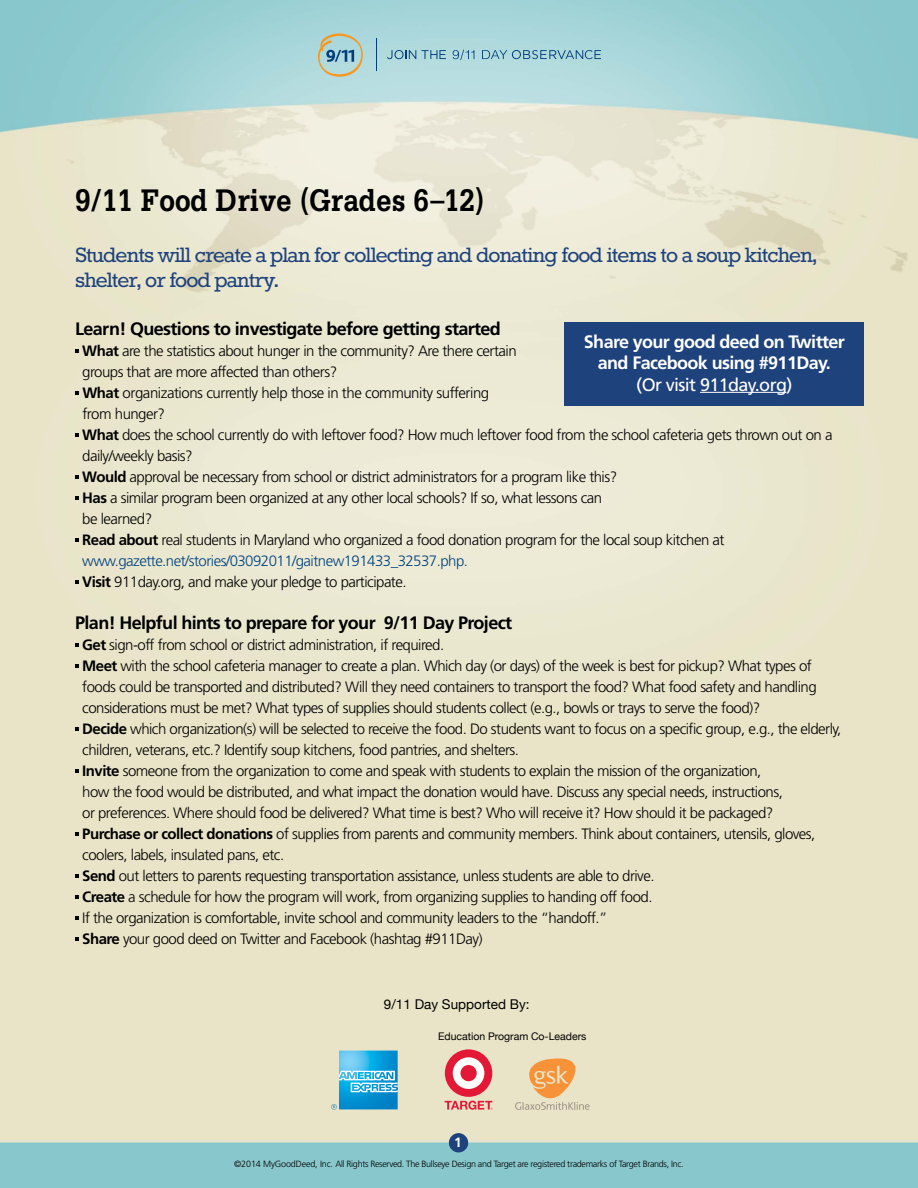
<style>
.page{position:relative;width:918px;height:1188px;background:#fff}
.page>*{position:absolute;margin:0;border:0;box-sizing:border-box;transform-origin:0 0}
.t1{font:700 33px "Serifa Std";color:#000;scale:.85 1}
.t2{font:25.5px/25.5px "Rokkitt";letter-spacing:-.035em;color:#1e427c}
.t3{font:700 18px "Frutiger LT Std";letter-spacing:-.035em;color:#000}
.t4{font:700 18px/21px "Frutiger LT Std";letter-spacing:-.035em;color:#fff;text-align:center}
.t5{font:18px "Frutiger LT Std";letter-spacing:-.035em;color:#fff}
.t6{font:300 15px/21px "Frutiger LT Std";letter-spacing:-.035em;color:#000}
.t7{font:13.5px "Helvetica Neue";color:#000}
.t8{font:700 13.5px "Frutiger LT Std";color:#fff}
.t9{font:10.5px "Helvetica Neue";color:#000}
.t10{font:300 9px "Frutiger LT Std";letter-spacing:-.035em;color:#000}
.s1{font-weight:700}
.s2{color:#00427f}
</style>
<div class="page">
<img style="left:0;top:0;width:918px;height:1188px">
<div style="left:565px;top:322px;width:299px;height:84px;background:#1e427c"></div>
<svg style="left:387px;top:50px;width:59px;height:9px"></svg>
<svg style="left:318px;top:33px;width:45px;height:44px;background:#abc2b8"></svg>
<svg style="left:482px;top:50px;width:119px;height:9px"></svg>
<hr style="left:376px;top:38px;width:1px;height:33px;background:#003e7e">
<svg style="left:453px;top:50px;width:21px;height:10px"></svg>
<svg style="left:445px;top:1049px;width:48px;height:61px"></svg>
<svg style="left:515px;top:1059px;width:75px;height:51px;background:#e9c698"></svg>
<svg style="left:331px;top:1051px;width:67px;height:59px;background:#51b5dd"></svg>
<svg style="left:75px;top:349px;width:4px;height:4px"></svg>
<svg style="left:75px;top:391px;width:4px;height:4px"></svg>
<svg style="left:75px;top:433px;width:4px;height:4px"></svg>
<svg style="left:75px;top:475px;width:4px;height:4px"></svg>
<svg style="left:75px;top:496px;width:4px;height:4px"></svg>
<svg style="left:75px;top:538px;width:4px;height:4px"></svg>
<svg style="left:75px;top:580px;width:4px;height:4px"></svg>
<svg style="left:75px;top:643px;width:4px;height:4px"></svg>
<svg style="left:75px;top:664px;width:4px;height:4px"></svg>
<svg style="left:75px;top:727px;width:4px;height:4px"></svg>
<svg style="left:75px;top:769px;width:4px;height:4px"></svg>
<svg style="left:75px;top:832px;width:4px;height:4px"></svg>
<svg style="left:75px;top:874px;width:4px;height:4px"></svg>
<svg style="left:75px;top:895px;width:4px;height:4px"></svg>
<svg style="left:75px;top:916px;width:4px;height:4px"></svg>
<svg style="left:75px;top:937px;width:4px;height:4px"></svg>
<hr style="left:700px;top:392px;width:86px;height:1px;background:#fff">
<div style="left:449px;top:1133px;width:19px;height:19px;background:#1e427c;border-radius:50%"></div>
<h1 class="t1" style="left:75px;top:181px;width:483px">9/11 Food Drive (Grades 6–12)</h1>
<h2 class="t2" style="left:75px;top:243px;width:744px">Students will create a plan for collecting and donating food items to a soup kitchen, shelter, or food pantry.</h2>
<p class="t3" style="left:75px;top:318px;width:427px">Learn! Questions to investigate before getting started</p>
<p class="t6" style="left:82px;top:341px;width:752px"><span class="s1">What</span> are the statistics about hunger in the community? Are there certain<br>groups that are more affected than others?<br><span class="s1">What</span> organizations currently help those in the community suffering<br>from hunger?<br><span class="s1">What</span> does the school currently do with leftover food? How much leftover food from the school cafeteria gets thrown out on a daily/weekly basis?<br><span class="s1">Would</span> approval be necessary from school or district administrators for a program like this?<br><span class="s1">Has</span> a similar program been organized at any other local schools? If so, what lessons can<br>be learned?<br><span class="s1">Read about</span> real students in Maryland who organized a food donation program for the local soup kitchen at <span class="s2">www.gazette.net/stories/03092011/gaitnew191433_32537.php.<br></span><span class="s1">Visit</span> 911day.org, and make your pledge to participate.</p>
<p class="t3" style="left:75px;top:612px;width:438px">Plan! Helpful hints to prepare for your 9/11 Day Project</p>
<p class="t6" style="left:82px;top:635px;width:761px"><span class="s1">Get</span> sign-off from school or district administration, if required.<br><span class="s1">Meet</span> with the school cafeteria manager to create a plan. Which day (or days) of the week is best for pickup? What types of foods could be transported and distributed? Will they need containers to transport the food? What food safety and handling considerations must be met? What types of supplies should students collect (e.g., bowls or trays to serve the food)?<br><span class="s1">Decide</span> which organization(s) will be selected to receive the food. Do students want to focus on a specific group, e.g., the elderly, children, veterans, etc.? Identify soup kitchens, food pantries, and shelters.<br><span class="s1">Invite</span> someone from the organization to come and speak with students to explain the mission of the organization,<br>how the food would be distributed, and what impact the donation would have. Discuss any special needs, instructions,<br>or preferences. Where should food be delivered? What time is best? Who will receive it? How should it be packaged?<br><span class="s1">Purchase or collect donations</span> of supplies from parents and community members. Think about containers, utensils, gloves, coolers, labels, insulated pans, etc.<br><span class="s1">Send</span> out letters to parents requesting transportation assistance, unless students are able to drive.<br><span class="s1">Create</span> a schedule for how the program will work, from organizing supplies to handing off food.<br>If the organization is comfortable, invite school and community leaders to the “handoff.”<br><span class="s1">Share</span> your good deed on Twitter and Facebook (hashtag #911Day)</p>
<p class="t4" style="left:584px;top:331px;width:262px">Share your good deed on Twitter and Facebook using #911Day.</p>
<p class="t5" style="left:636px;top:374px;width:158px">(Or visit 911day.org)</p>
<p class="t7" style="left:384px;top:995px;width:147px">9/11 Day Supported By:</p>
<p class="t9" style="left:438px;top:1028px;width:150px">Education Program Co-Leaders</p>
<p class="t8" style="left:454px;top:1135px;width:9px">1</p>
<p class="t10" style="left:234px;top:1159px;width:451px">©2014 MyGoodDeed, Inc. All Rights Reserved. The Bullseye Design and Target are registered trademarks of Target Brands, Inc.</p>
</div>
